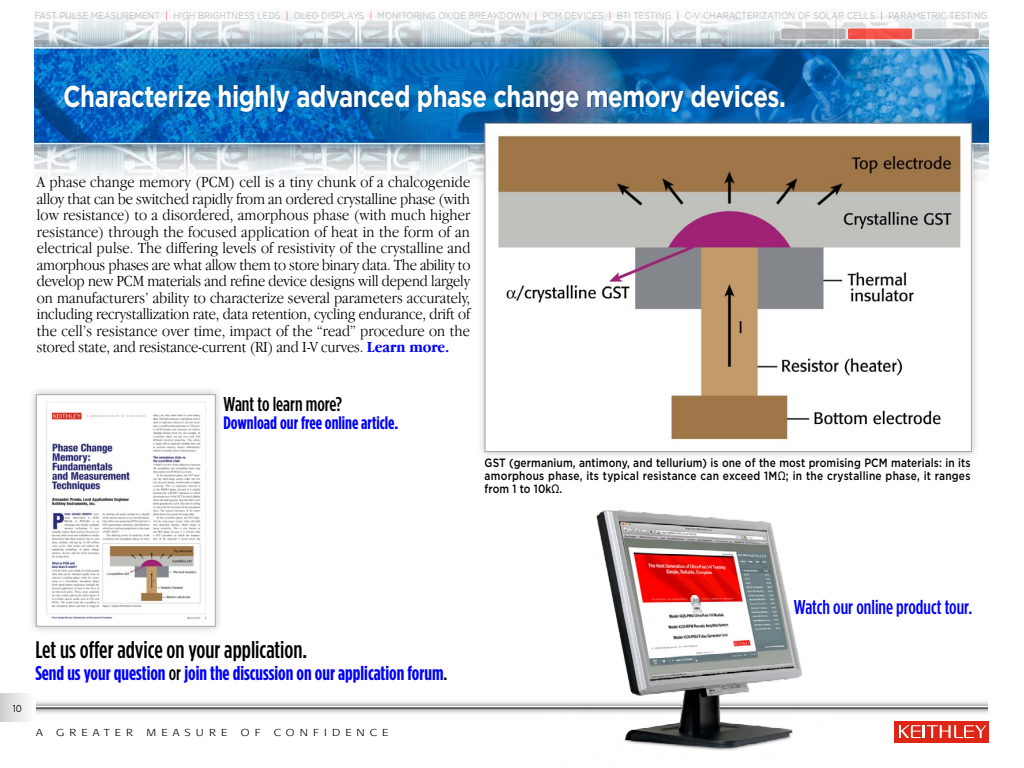
<style>
.page{position:relative;width:1024px;height:768px;background:#fff}
.page>*{position:absolute;margin:0;border:0;box-sizing:border-box;transform-origin:0 0}
.t1{font:700 30px "Gotham";letter-spacing:-.02em;color:#fff;scale:.8 1}
.t2{font:500 24px "Gotham Condensed";color:#000}
.t3{font:700 20px "Gotham Condensed";color:#00f}
.t4{font:500 20px "Gotham Condensed";color:#00f}
.t5{font:500 20px "Gotham Condensed";color:#000}
.t6{font:700 18px "Gotham Condensed";color:#00f}
.t7{font:300 16px/16.5px "Garamond IT Cby BT";letter-spacing:-.01em;color:#000;text-align:justify;scale:.9 1}
.t8{font:500 12px/13px "Gotham";letter-spacing:.025em;color:#000;text-align:justify;scale:.85 1}
.t9{font:300 10px "Formata";letter-spacing:.42em;color:#000;scale:1.2 1}
.t10{font:10px "Gotham";color:#000;scale:.85 1}
.t11{font:300 9.7px "Gotham";letter-spacing:.025em;color:#a5a5a6;scale:.85 1}
.s1{color:#ff2516}
.s2{font-weight:700;color:#00f}
.s3{font-family:"Helvetica";font-weight:400}
.s4{font-weight:500;color:#000}
</style>
<div class="page">
<img style="left:35px;top:12px;width:953px;height:167px">
<svg style="left:36px;top:708px;width:952px;height:6px"></svg>
<svg style="left:36px;top:701px;width:952px;height:4px"></svg>
<hr style="left:36px;top:707px;width:952px;height:1px;background:#000">
<div style="left:894px;top:721px;width:95px;height:21px;background:#de2516"></div>
<svg style="left:899px;top:725px;width:87px;height:13px"></svg>
<svg style="left:0;top:694px;width:27px;height:27px"></svg>
<div style="left:914px;top:28px;width:65px;height:12px;background:#b0b3b5;border-radius:2px"></div>
<div style="left:914px;top:28px;width:66px;height:12px;border:1px solid #fff;border-radius:2px"></div>
<div style="left:847px;top:28px;width:66px;height:12px;background:#f35348;border-radius:2px"></div>
<div style="left:847px;top:28px;width:66px;height:12px;border:1px solid #fff;border-radius:2px"></div>
<div style="left:781px;top:28px;width:65px;height:12px;background:#b0b2b4;border-radius:2px"></div>
<div style="left:781px;top:28px;width:65px;height:12px;border:1px solid #fff;border-radius:2px"></div>
<div style="left:476px;top:115px;width:504px;height:345px;background:#6b6d6d;opacity:.45"></div>
<img style="left:487px;top:125px;width:483px;height:324px">
<div style="left:485px;top:123px;width:487px;height:329px;border:1px solid #a5a5a6"></div>
<div style="left:28px;top:386px;width:196px;height:249px;background:#6b6d6d;opacity:.45"></div>
<img style="left:38px;top:396px;width:176px;height:229px">
<div style="left:36px;top:394px;width:180px;height:233px;border:1px solid #a5a5a6"></div>
<svg style="left:64px;top:84px;width:722px;height:29px;background:#075ca1"></svg>
<img style="left:549px;top:510px;width:283px;height:241px">
<p class="t11" style="left:35px;top:10px;width:1122px">FAST PULSE MEASUREMENT <span class="s1">|</span> HIGH BRIGHTNESS LEDS <span class="s1">|</span> OLED DISPLAYS <span class="s1">|</span> MONITORING OXIDE BREAKDOWN <span class="s1">|</span> PCM DEVICES <span class="s1">|</span> BTI TESTING <span class="s1">|</span> C-V CHARACTERIZATION OF SOLAR CELLS <span class="s1">|</span> PARAMETRIC TESTING</p>
<h1 class="t1" style="left:63px;top:79px;width:905px">Characterize highly advanced phase change memory devices.</h1>
<p class="t7" style="left:37px;top:174px;width:483px">A phase change memory (PCM) cell is a tiny chunk of a chalcogenide alloy that can be switched rapidly from an ordered crystalline phase (with low resistance) to a disordered, amorphous phase (with much higher resistance) through the focused application of heat in the form of an electrical pulse. The differing levels of resistivity of the crystalline and amorphous phases are what allow them to store binary data. The ability to develop new PCM materials and refine device designs will depend largely on manufacturers’ ability to characterize several parameters accurately, including recrystallization rate, data retention, cycling endurance, drift of the cell’s resistance over time, impact of the “read” procedure on the stored state, and resistance-current (RI) and I-V curves. <span class="s2">Learn more.</span></p>
<p class="t5" style="left:223px;top:393px;width:120px">Want to learn more?</p>
<p class="t6" style="left:223px;top:412px;width:177px">Download our free online article.</p>
<p class="t8" style="left:485px;top:456px;width:573px">GST (germanium, antimony, and tellurium) is one of the most promising PCM materials: in its amorphous phase, its typical resistance can exceed 1M<span class="s3">Ω</span>; in the crystalline phase, it ranges from 1 to 10k<span class="s3">Ω</span>.</p>
<p class="t10" style="left:13px;top:703px;width:12px">10</p>
<h2 class="t2" style="left:35px;top:636px;width:273px">Let us offer advice on your application.</h2>
<p class="t3" style="left:35px;top:662px;width:414px">Send us your question <span class="s4">or</span> join the discussion on our application forum<span class="s4">.</span></p>
<p class="t9" style="left:36px;top:727px;width:7px">A</p>
<p class="t9" style="left:56px;top:727px;width:65px">GREATER</p>
<p class="t9" style="left:146px;top:727px;width:69px">MEASURE</p>
<p class="t9" style="left:241px;top:727px;width:18px">O F</p>
<p class="t9" style="left:274px;top:727px;width:97px">CONFIDENCE</p>
<p class="t4" style="left:794px;top:596px;width:180px">Watch our online product tour.</p>
</div>
